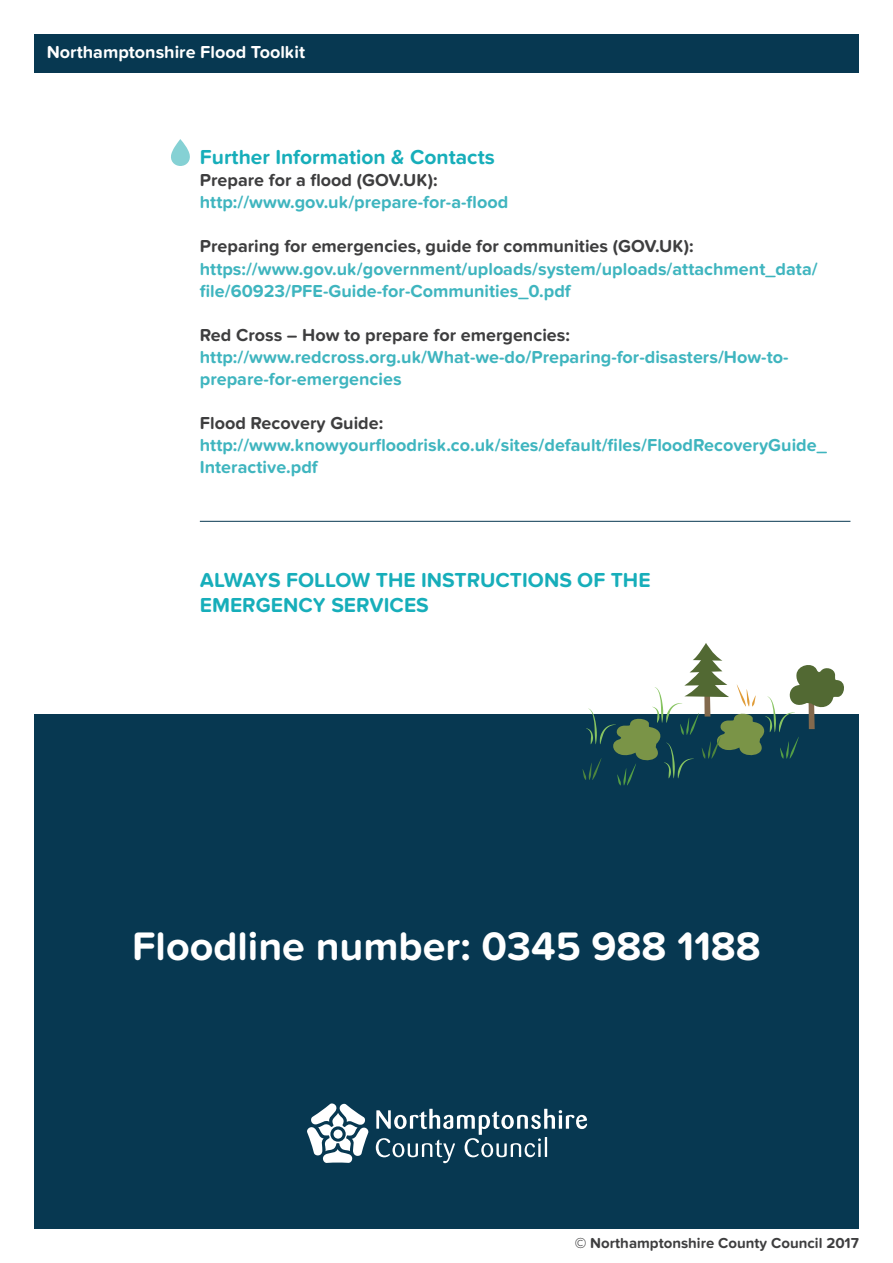
<style>
.page{position:relative;width:893px;height:1263px;background:#fff}
.page>*{position:absolute;margin:0;border:0;box-sizing:border-box;transform-origin:0 0}
.body{font:700 41.25px "Proxima Nova Soft";color:#fff}
.body-2{font:700 21px/25.5px "Proxima Nova Soft";color:#17aeba}
.body-3{font:700 18px/22px "Proxima Nova Soft";color:#3fb5bf}
.body-4{font:700 18px "Proxima Nova Soft";color:#3e3e3f}
.t1{font:700 18px "Proxima Nova Soft";color:#fff}
.t2{font:700 15px "Proxima Nova Soft";color:#3e3e3f}
</style>
<div class="page">
<div style="left:34px;top:34px;width:825px;height:38px;background:#073851"></div>
<div style="left:34px;top:715px;width:825px;height:514px;background:#073851"></div>
<svg style="left:307px;top:1103px;width:62px;height:60px"></svg>
<svg style="left:376px;top:1109px;width:211px;height:54px"></svg>
<hr style="left:545px;top:1137px;width:2px;height:20px;background:#fff">
<hr style="left:200px;top:521px;width:650px;height:1px;background:#073851">
<svg style="left:171px;top:139px;width:19px;height:27px"></svg>
<svg style="left:583px;top:643px;width:265px;height:142px"></svg>
<p class="t1" style="left:47px;top:41px;width:260px">Northamptonshire Flood Toolkit</p>
<p class="body-2" style="left:200px;top:145px;width:296px">Further Information &amp; Contacts</p>
<p class="body-4" style="left:200px;top:170px;width:239px">Prepare for a flood (GOV.UK):</p>
<p class="body-3" style="left:200px;top:192px;width:310px">http://www.gov.uk/prepare-for-a-flood</p>
<p class="body-4" style="left:200px;top:236px;width:495px">Preparing for emergencies, guide for communities (GOV.UK):</p>
<p class="body-3" style="left:200px;top:258px;width:619px">https://www.gov.uk/government/uploads/system/uploads/attachment_data/ file/60923/PFE-Guide-for-Communities_0.pdf</p>
<p class="body-4" style="left:200px;top:324px;width:372px">Red Cross – How to prepare for emergencies:</p>
<p class="body-3" style="left:200px;top:346px;width:590px">http://www.redcross.org.uk/What-we-do/Preparing-for-disasters/How-to&shy;prepare-for-emergencies</p>
<p class="body-4" style="left:200px;top:412px;width:185px">Flood Recovery Guide:</p>
<p class="body-3" style="left:200px;top:434px;width:629px">http://www.knowyourfloodrisk.co.uk/sites/default/files/FloodRecoveryGuide_<br>Interactive.pdf</p>
<p class="body-2" style="left:200px;top:567px;width:452px">ALWAYS FOLLOW THE INSTRUCTIONS OF THE<br>EMERGENCY SERVICES</p>
<p class="body" style="left:132px;top:923px;width:630px">Floodline number: 0345 988 1188</p>
<p class="t2" style="left:575px;top:1234px;width:286px">© Northamptonshire County Council 2017</p>
</div>
